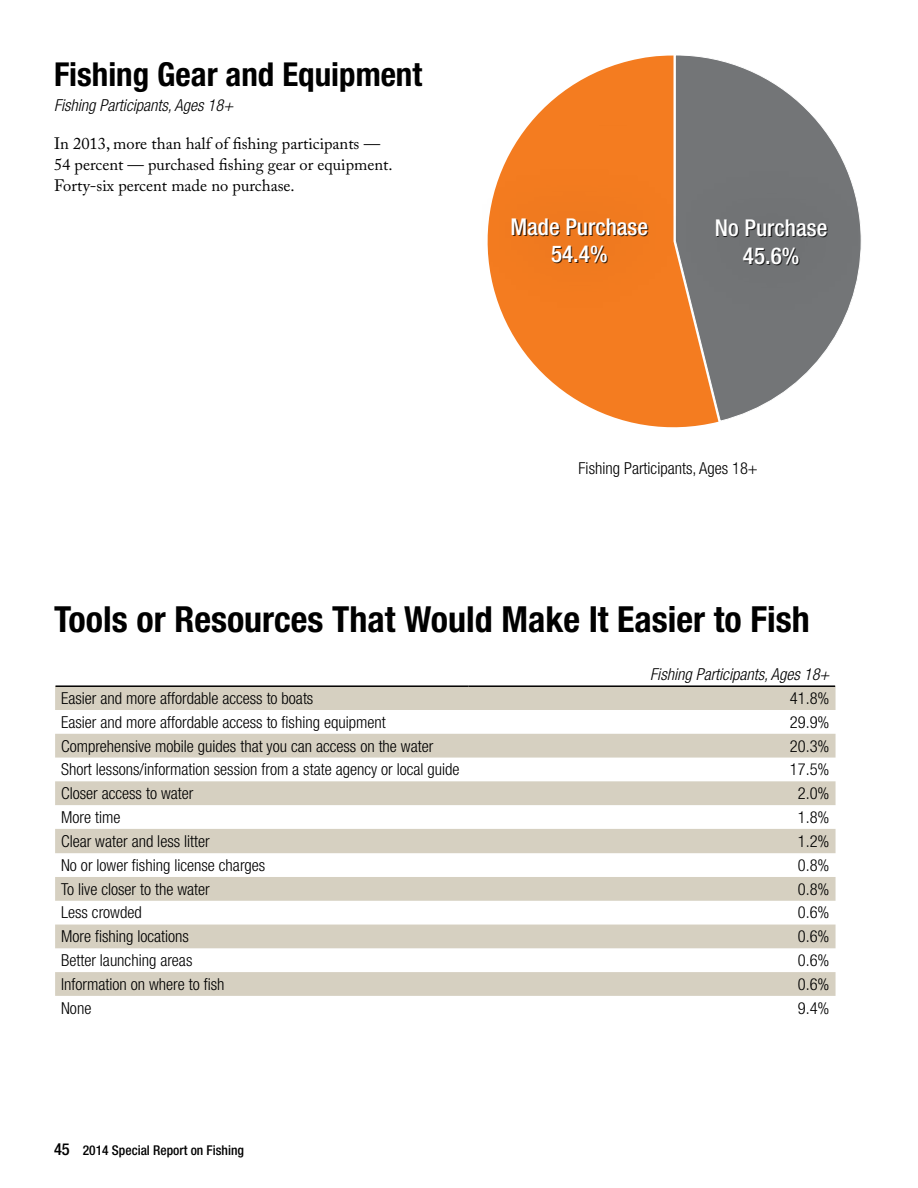
<style>
.page{position:relative;width:918px;height:1188px;background:#fff}
.page>*{position:absolute;margin:0;border:0;box-sizing:border-box;transform-origin:0 0}
.t1{font:700 condensed 36px "Helvetica Neue LT Std";color:#000}
.t2{font:700 condensed 33px "Helvetica Neue LT Std";color:#000}
.t3{font:500 condensed 23.25px/27.9px "Helvetica Neue LT Std";color:#fff;text-align:center}
.t4{font:300 condensed 16.5px "Helvetica Neue LT Std";color:#000}
.t5{font:16.5px/21px "Adobe Caslon Pro";color:#000}
.t6{font:italic 300 condensed 16.5px "Helvetica Neue LT Std";color:#000}
.t7{font:500 condensed 13.5px "Helvetica Neue LT Std";color:#000}
.s1{font-size:16.5px}
</style>
<div class="page">
<svg style="left:676px;top:55px;width:144px;height:367px"></svg>
<svg style="left:529px;top:56px;width:189px;height:372px;fill:#f47c20"></svg>
<img style="left:487px;top:124px;width:260px;height:266px">
<img style="left:599px;top:125px;width:262px;height:238px">
<svg style="left:55px;top:686px;width:781px;height:310px;fill:#d6d0c1"></svg>
<hr style="left:56px;top:685px;width:413px;height:2px;background:#000">
<hr style="left:469px;top:685px;width:366px;height:2px;background:#000">
<h2 class="t2" style="left:54px;top:54px;width:370px">Fishing Gear and Equipment</h2>
<p class="t6" style="left:54px;top:96px;width:181px">Fishing Participants, Ages 18+</p>
<p class="t5" style="left:54px;top:132px;width:340px">In 2013, more than half of fishing participants —<br>54 percent — purchased fishing gear or equipment.<br>Forty-six percent made no purchase.</p>
<h3 class="t3" style="left:510px;top:212px;width:139px">Made Purchase<br>54.4%</h3>
<h3 class="t3" style="left:715px;top:213px;width:114px">No Purchase<br>45.6%</h3>
<p class="t4" style="left:579px;top:459px;width:181px">Fishing Participants, Ages 18+</p>
<h1 class="t1" style="left:54px;top:597px;width:757px">Tools or Resources That Would Make It Easier to Fish</h1>
<p class="t6" style="left:650px;top:665px;width:181px">Fishing Participants, Ages 18+</p>
<p class="t4" style="left:61px;top:689px;width:254px">Easier and more affordable access to boats</p>
<p class="t4" style="left:790px;top:689px;width:41px">41.8%</p>
<p class="t4" style="left:61px;top:712px;width:326px">Easier and more affordable access to fishing equipment</p>
<p class="t4" style="left:790px;top:712px;width:41px">29.9%</p>
<p class="t4" style="left:61px;top:736px;width:374px">Comprehensive mobile guides that you can access on the water</p>
<p class="t4" style="left:790px;top:736px;width:41px">20.3%</p>
<p class="t4" style="left:61px;top:760px;width:400px">Short lessons/information session from a state agency or local guide</p>
<p class="t4" style="left:790px;top:760px;width:41px">17.5%</p>
<p class="t4" style="left:61px;top:784px;width:134px">Closer access to water</p>
<p class="t4" style="left:798px;top:784px;width:33px">2.0%</p>
<p class="t4" style="left:61px;top:808px;width:61px">More time</p>
<p class="t4" style="left:798px;top:808px;width:33px">1.8%</p>
<p class="t4" style="left:61px;top:831px;width:150px">Clear water and less litter</p>
<p class="t4" style="left:798px;top:831px;width:33px">1.2%</p>
<p class="t4" style="left:61px;top:856px;width:206px">No or lower fishing license charges</p>
<p class="t4" style="left:798px;top:856px;width:33px">0.8%</p>
<p class="t4" style="left:61px;top:879px;width:150px">To live closer to the water</p>
<p class="t4" style="left:798px;top:879px;width:33px">0.8%</p>
<p class="t4" style="left:61px;top:903px;width:82px">Less crowded</p>
<p class="t4" style="left:798px;top:903px;width:33px">0.6%</p>
<p class="t4" style="left:61px;top:927px;width:129px">More fishing locations</p>
<p class="t4" style="left:798px;top:927px;width:33px">0.6%</p>
<p class="t4" style="left:61px;top:951px;width:133px">Better launching areas</p>
<p class="t4" style="left:798px;top:951px;width:33px">0.6%</p>
<p class="t4" style="left:61px;top:975px;width:165px">Information on where to fish</p>
<p class="t4" style="left:798px;top:975px;width:33px">0.6%</p>
<p class="t4" style="left:61px;top:998px;width:32px">None</p>
<p class="t4" style="left:798px;top:998px;width:33px">9.4%</p>
<p class="t7" style="left:54px;top:1142px;width:192px"><span class="s1">45</span> 2014 Special Report on Fishing</p>
</div>
